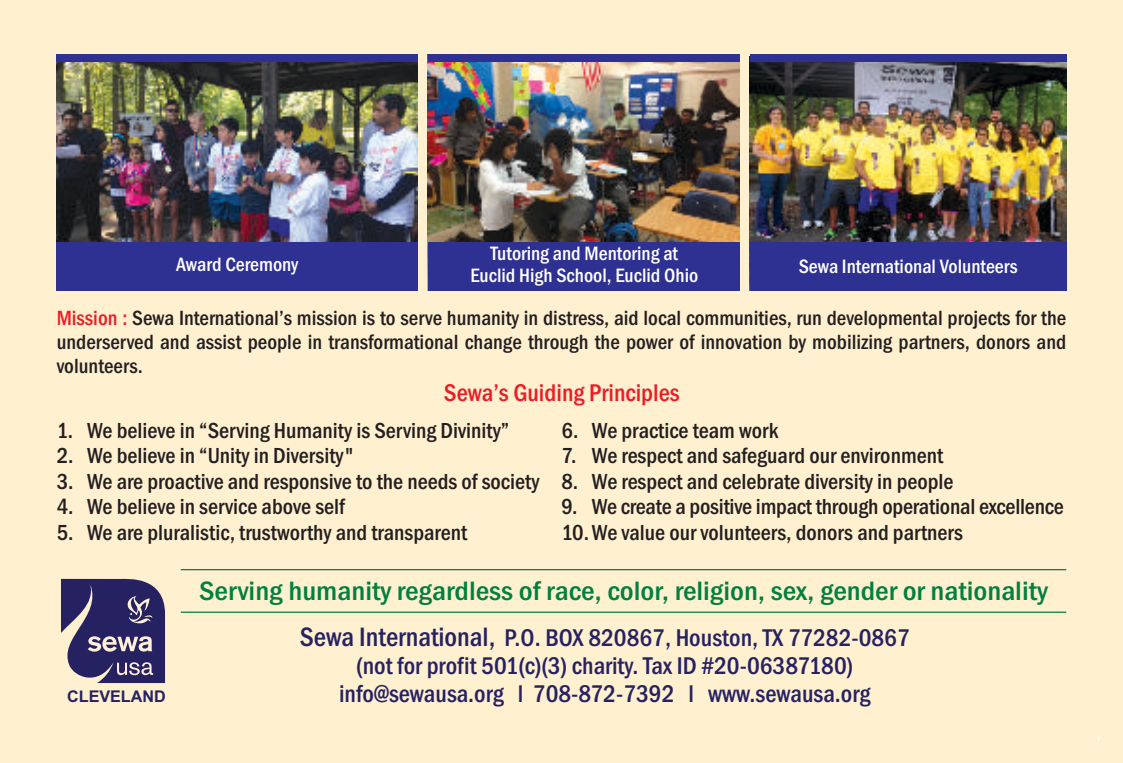
<style>
.page{position:relative;width:1123px;height:763px;background:#fff}
.page>*{position:absolute;margin:0;border:0;box-sizing:border-box;transform-origin:0 0}
.t1{font:500 condensed 27.5px "Franklin Gothic";color:#00803e;scale:1.1 1}
.t2{font:500 condensed 25px/28px "Franklin Gothic";color:#262262;text-align:center}
.t3{font:500 condensed 25px "Franklin Gothic";color:#ed1c24}
.t4{font:500 condensed 22.5px/25.5px "Franklin Gothic";color:#231f20}
.t5{font:500 condensed 21.25px/24px "Franklin Gothic";color:#231f20;text-align:justify}
.t6{font:500 condensed 20px/22.8px "Franklin Gothic";color:#fff;text-align:center}
.t7{font:700 16.25px "Arial";color:#262262}
.s1{color:#ed1c24}
.s2{font-size:27.5px}
</style>
<div class="page">
<div style="left:0;top:0;width:1123px;height:762px;background:#fff0d0"></div>
<img style="left:749px;top:62px;width:317px;height:180px">
<img style="left:428px;top:62px;width:311px;height:180px">
<img style="left:57px;top:62px;width:361px;height:180px">
<div style="left:57px;top:242px;width:361px;height:48px;background:#2e3092"></div>
<div style="left:749px;top:242px;width:317px;height:48px;background:#2e3092"></div>
<div style="left:428px;top:242px;width:311px;height:48px;background:#2e3092"></div>
<div style="left:57px;top:54px;width:361px;height:8px;background:#2e3092"></div>
<div style="left:749px;top:54px;width:317px;height:8px;background:#2e3092"></div>
<div style="left:428px;top:54px;width:311px;height:8px;background:#2e3092"></div>
<hr style="left:181px;top:568px;width:885px;height:2px;background:#00803e">
<hr style="left:181px;top:611px;width:885px;height:1px;background:#00803e">
<svg style="left:61px;top:578px;width:104px;height:106px"></svg>
<p class="t6" style="left:176px;top:254px;width:124px">Award Ceremony</p>
<p class="t6" style="left:470px;top:243px;width:229px">Tutoring and Mentoring at<br>Euclid High School, Euclid Ohio</p>
<p class="t6" style="left:798px;top:256px;width:220px">Sewa International Volunteers</p>
<p class="t5" style="left:57px;top:307px;width:1011px"><span class="s1">Mission :</span> Sewa International’s mission is to serve humanity in distress, aid local communities, run developmental projects for the underserved and assist people in transformational change through the power of innovation by mobilizing partners, donors and volunteers.</p>
<p class="t3" style="left:444px;top:383px;width:237px">Sewa’s Guiding Principles</p>
<p class="t4" style="left:561px;top:419px;width:218px">6. We practice team work</p>
<p class="t4" style="left:561px;top:444px;width:383px">7. We respect and safeguard our environment</p>
<p class="t4" style="left:561px;top:470px;width:393px">8. We respect and celebrate diversity in people</p>
<p class="t4" style="left:561px;top:495px;width:504px">9. We create a positive impact through operational excellence<br>10.We value our volunteers, donors and partners</p>
<p class="t1" style="left:199px;top:580px;width:773px">Serving humanity regardless of race, color, religion, sex, gender or nationality</p>
<p class="t2" style="left:300px;top:625px;width:611px"><span class="s2">Sewa International,</span> P.O. BOX 820867, Houston, TX 77282-0867 (not for profit 501(c)(3) charity. Tax ID #20-06387180)</p>
<p class="t7" style="left:67px;top:689px;width:100px">CLEVELAND</p>
<p class="t2" style="left:339px;top:681px;width:533px">info@sewausa.org l 708-872-7392 l www.sewausa.org</p>
<p class="t4" style="left:57px;top:419px;width:454px">1. We believe in “Serving Humanity is Serving Divinity”</p>
<p class="t4" style="left:57px;top:444px;width:300px">2. We believe in “Unity in Diversity"</p>
<p class="t4" style="left:57px;top:470px;width:484px">3. We are proactive and responsive to the needs of society</p>
<p class="t4" style="left:57px;top:495px;width:290px">4. We believe in service above self</p>
<p class="t4" style="left:57px;top:521px;width:412px">5. We are pluralistic, trustworthy and transparent</p>
</div>
